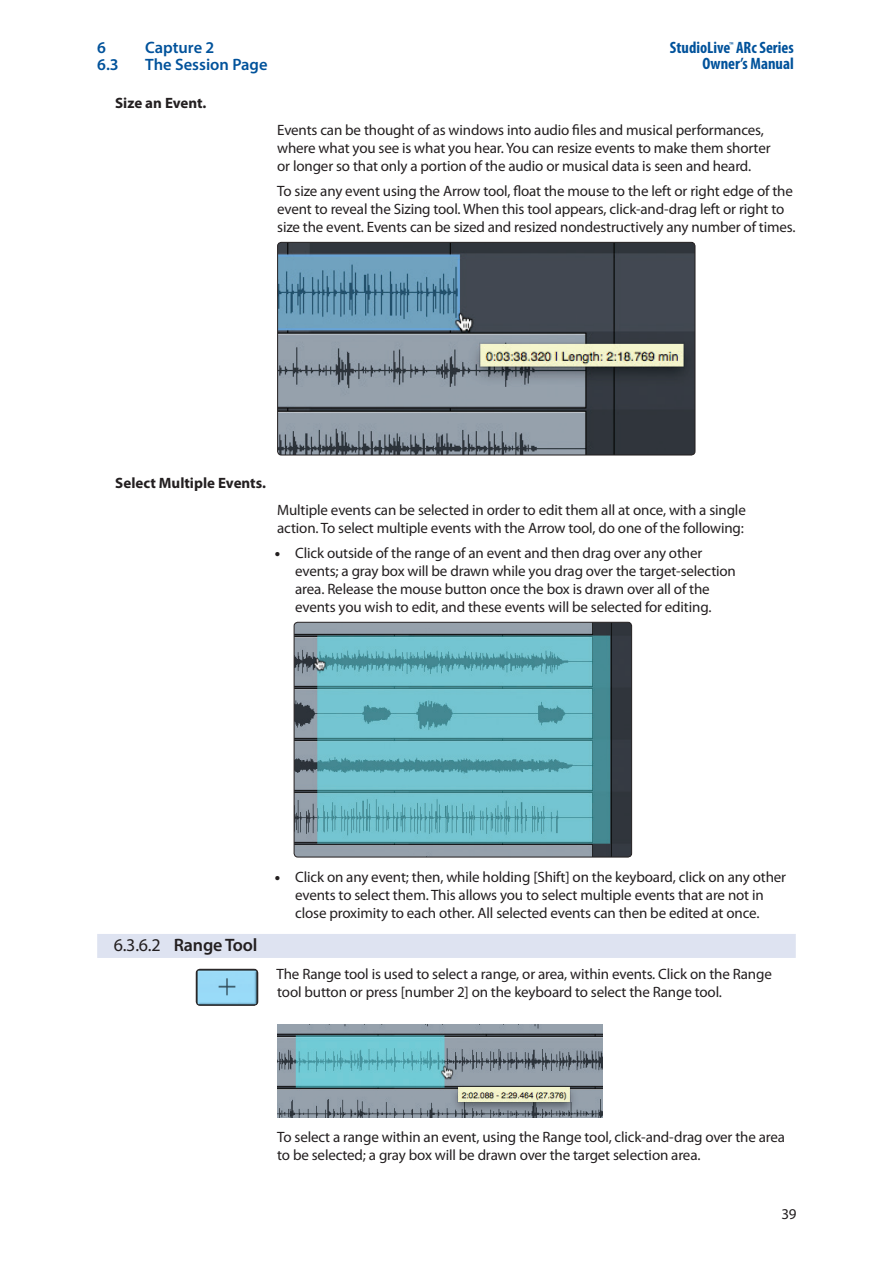
<style>
.page{position:relative;width:893px;height:1263px;background:#fff}
.page>*{position:absolute;margin:0;border:0;box-sizing:border-box;transform-origin:0 0}
.t1{font:600 18px "Myriad Pro";letter-spacing:-.01em;color:#231f20}
.t2{font:700 condensed 16.5px/16.5px "Myriad Pro";color:#01529b;text-align:right}
.t3{font:600 16.5px "Myriad Pro";color:#01529b}
.t4{font:15px/18px "Myriad Pro";letter-spacing:-.01em;color:#231f20}
.t5{font:700 15px "Myriad Pro";color:#231f20}
.s1{font-weight:900}
.s2{font-weight:400}
</style>
<div class="page">
<div style="left:97px;top:934px;width:699px;height:24px;background:#dee3f1"></div>
<img style="left:278px;top:242px;width:417px;height:213px">
<div style="left:277px;top:242px;width:418px;height:213px;border:1px solid #231f20;border-radius:4px"></div>
<img style="left:294px;top:622px;width:338px;height:235px">
<div style="left:294px;top:622px;width:338px;height:235px;border:1px solid #231f20;border-radius:4px"></div>
<img style="left:277px;top:1025px;width:326px;height:93px">
<img style="left:196px;top:969px;width:62px;height:36px">
<div style="left:196px;top:969px;width:62px;height:37px;border:1px solid #231f20;border-radius:4px"></div>
<p class="t3" style="left:97px;top:37px;width:10px">6</p>
<p class="t3" style="left:145px;top:37px;width:71px">Capture 2</p>
<p class="t3" style="left:97px;top:54px;width:23px">6.3</p>
<p class="t3" style="left:145px;top:54px;width:124px">The Session Page</p>
<p class="t5" style="left:115px;top:95px;width:93px">Size an Event.</p>
<p class="t2" style="left:670px;top:39px;width:125px">StudioLive<sup>™</sup> ARc Series<br>Owner’s Manual</p>
<p class="t4" style="left:277px;top:122px;width:495px">Events can be thought of as windows into audio files and musical performances, where what you see is what you hear. You can resize events to make them shorter or longer so that only a portion of the audio or musical data is seen and heard.</p>
<p class="t4" style="left:277px;top:182px;width:520px">To size any event using the Arrow tool, float the mouse to the left or right edge of the event to reveal the Sizing tool. When this tool appears, click-and-drag left or right to size the event. Events can be sized and resized nondestructively any number of times.</p>
<p class="t5" style="left:115px;top:475px;width:152px">Select Multiple Events.</p>
<p class="t4" style="left:277px;top:502px;width:470px">Multiple events can be selected in order to edit them all at once, with a single action. To select multiple events with the Arrow tool, do one of the following:</p>
<p class="t4" style="left:295px;top:544px;width:442px;text-indent:-20px"><span class="s1">•</span> Click outside of the range of an event and then drag over any other events; a gray box will be drawn while you drag over the target-selection area. Release the mouse button once the box is drawn over all of the events you wish to edit, and these events will be selected for editing.</p>
<p class="t1" style="left:114px;top:934px;width:145px"><span class="s2">6.3.6.2</span> Range Tool</p>
<p class="t4" style="left:275px;top:868px;width:513px;text-align:center"><span class="s1">•</span> Click on any event; then, while holding [Shift] on the keyboard, click on any other events to select them. This allows you to select multiple events that are not in<br>close proximity to each other. All selected events can then be edited at once.</p>
<p class="t4" style="left:277px;top:965px;width:497px">The Range tool is used to select a range, or area, within events. Click on the Range tool button or press [number 2] on the keyboard to select the Range tool.</p>
<p class="t4" style="left:277px;top:1129px;width:509px">To select a range within an event, using the Range tool, click-and-drag over the area to be selected; a gray box will be drawn over the target selection area.</p>
<p class="t4" style="left:781px;top:1205px;width:17px">39</p>
</div>
